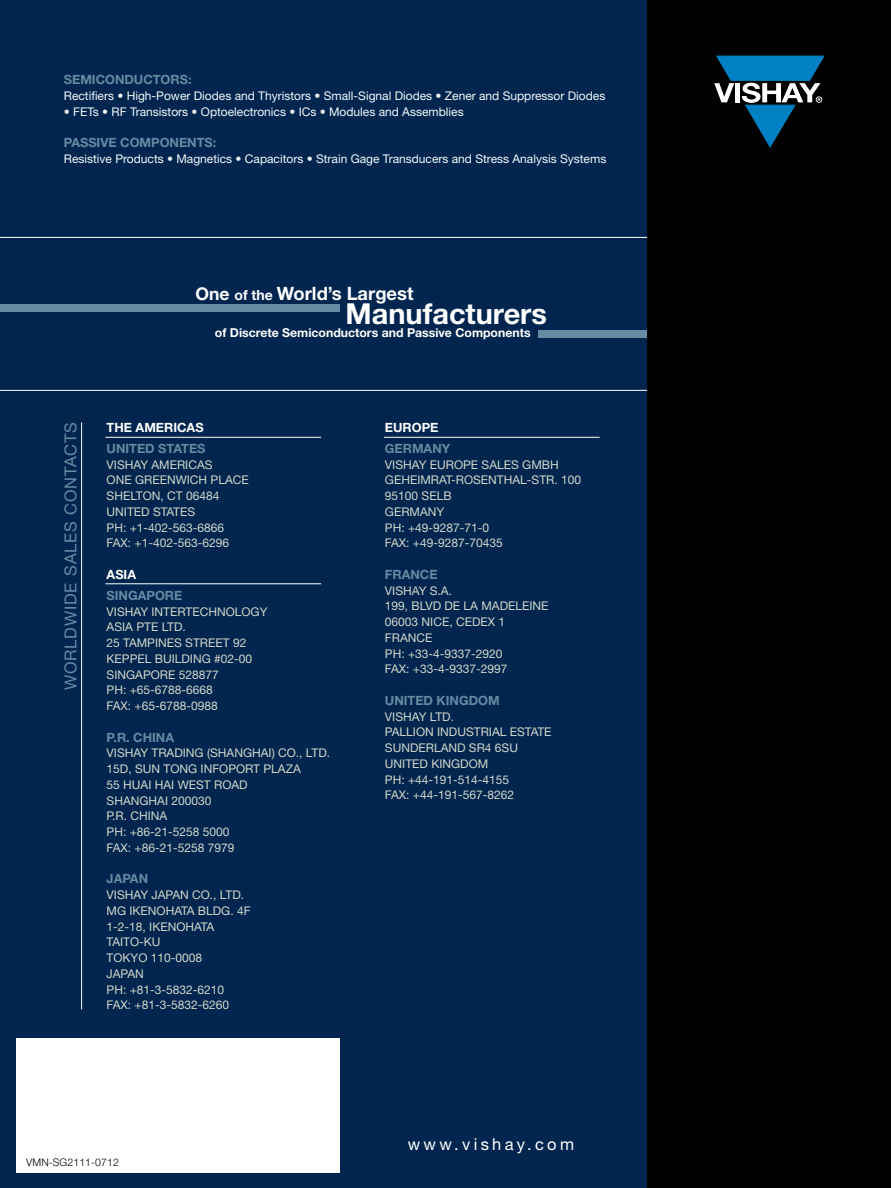
<style>
.page{position:relative;width:891px;height:1188px;background:#00254f}
.page>*{position:absolute;margin:0;border:0;box-sizing:border-box;transform-origin:0 0}
.t1{font:700 28.95px "Helvetica Neue LT Std";color:#fff}
.t2{font:700 18.45px "Helvetica Neue LT Std";color:#fff}
.t3{font:16.5px "Helvetica Neue LT Std";letter-spacing:.05em;color:#658ba3}
.t4{font:16.5px "Helvetica Neue LT Std";letter-spacing:.2em;color:#fff}
.t5{font:700 12.75px "Helvetica Neue LT Std";color:#658ba3}
.t6{font:700 12.75px "Helvetica Neue LT Std";color:#fff}
.t7{font:700 12.3px "Helvetica Neue LT Std";color:#fff}
.t8{font:12px/15.8px "Helvetica Neue LT Std";color:#d4d7ca}
.t9{font:12px "Helvetica Neue LT Std";color:#f5f8f9}
.t10{font:300 10.5px "Helvetica Neue LT Std";letter-spacing:.01em;color:#000}
.s1{font-size:17.55px}
.s2{font-size:14.1px}
</style>
<div class="page">
<div style="left:16px;top:1038px;width:324px;height:135px;background:#fff"></div>
<div style="left:0;top:304px;width:340px;height:8px;background:#658ba3"></div>
<div style="left:538px;top:330px;width:111px;height:7px;background:#658ba3"></div>
<hr style="left:0;top:237px;width:654px;height:1px;background:#fff">
<hr style="left:0;top:390px;width:657px;height:1px;background:#fff">
<div style="left:647px;top:0;width:244px;height:1188px;background:#000"></div>
<svg style="left:714px;top:56px;width:110px;height:91px"></svg>
<hr style="left:81px;top:422px;width:1px;height:587px;background:#fff">
<hr style="left:105px;top:437px;width:216px;height:1px;background:#fff">
<hr style="left:105px;top:583px;width:216px;height:1px;background:#fff">
<hr style="left:384px;top:437px;width:216px;height:1px;background:#fff">
<p class="t5" style="left:64px;top:72px;width:129px">SEMICONDUCTORS:</p>
<p class="t9" style="left:64px;top:89px;width:543px">RECTIFIERS • HIGH-POWER DIODES AND THYRISTORS • SMALL-SIGNAL DIODES • ZENER AND SUPPRESSOR DIODES</p>
<p class="t9" style="left:64px;top:104px;width:401px">• FETS • RF TRANSISTORS • OPTOELECTRONICS • ICS • MODULES AND ASSEMBLIES</p>
<p class="t5" style="left:64px;top:135px;width:133px">PASSIVE COMPONENTS</p>
<p class="t5" style="left:213px;top:135px;width:5px">:</p>
<p class="t9" style="left:64px;top:152px;width:544px">RESISTIVE PRODUCTS • MAGNETICS • CAPACITORS • STRAIN GAGE TRANSDUCERS AND STRESS ANALYSIS SYSTEMS</p>
<h2 class="t2" style="left:196px;top:282px;width:220px"><span class="s1">ONE</span> <span class="s2">OF THE</span> WORLD’S LARGEST</h2>
<p class="t7" style="left:215px;top:325px;width:317px">OF DISCRETE SEMICONDUCTORS AND PASSIVE COMPONENTS</p>
<h1 class="t1" style="left:346px;top:296px;width:203px">MANUFACTURERS</h1>
<h3 class="t3" style="left:61px;top:690px;width:269px;rotate:-90deg">WOR LDWIDE SALES CONTACTS</h3>
<p class="t6" style="left:107px;top:419px;width:97px">THE AMERICAS</p>
<p class="t5" style="left:107px;top:440px;width:99px">UNITED STATES</p>
<p class="t8" style="left:107px;top:456px;width:79px">VIS HAY AMERICAS<br>ONE GREENWIC</p>
<p class="t8" style="left:107px;top:472px;width:144px;text-indent:92px">H PLACE<br>SHELTON, CT 06484<br>UNITED STATES<br>PH: +1-402-563-6866<br>FAX: +1-402-563-6296</p>
<p class="t6" style="left:107px;top:566px;width:31px">ASIA</p>
<p class="t5" style="left:107px;top:588px;width:77px">SINGAPORE</p>
<p class="t8" style="left:107px;top:603px;width:162px">VIS HAY I NTERTEC HNOLOGY<br>ASIA</p>
<p class="t8" style="left:107px;top:619px;width:147px;text-indent:30px">PTE LTD .<br>25 TAMPI NES STREET 92<br>KEPPEL BUI LDI NG #02-00<br>SI NGAP</p>
<p class="t8" style="left:107px;top:666px;width:114px;text-indent:44px">ORE 528877<br>PH: +65-6788-6668<br>FAX: +65-6788-0988</p>
<p class="t5" style="left:107px;top:729px;width:69px">P.R. CHINA</p>
<p class="t8" style="left:107px;top:745px;width:60px">VIS HAY TRADI</p>
<p class="t8" style="left:107px;top:745px;width:225px;text-indent:79px">NG (SHANGHAI) CO., LTD.<br>15D, SU N TONG INFOPORT PLAZA<br>55 HUAI</p>
<p class="t8" style="left:107px;top:777px;width:134px;text-indent:71px">WEST ROAD<br>SHANG HAI 200030<br>P.R. CHI NA<br>PH : +86-21-5258 5000<br>FAX: +86-21-5258 7979</p>
<p class="t5" style="left:107px;top:871px;width:41px">JAPAN</p>
<p class="t8" style="left:107px;top:887px;width:139px">VIS HAY JAPAN CO., LTD.<br>MG IKENOHATA</p>
<p class="t8" style="left:155px;top:777px;width:7px">HAI</p>
<p class="t8" style="left:107px;top:903px;width:146px;text-indent:91px">BLDG. 4F<br>1-2-18, IKENOHATA<br>TAITO-KU<br>TOKYO 110-0008<br>JAPAN<br>PH: +81-3-5832-6210<br>FAX: +81-3-5832-6260</p>
<p class="t10" style="left:26px;top:1156px;width:94px">VMN-SG2111-0712</p>
<p class="t6" style="left:385px;top:419px;width:55px">EUROPE</p>
<p class="t5" style="left:385px;top:440px;width:67px">GERMANY</p>
<p class="t8" style="left:385px;top:456px;width:198px">VISHAY EUROPE SALES GMBH<br>GEHEI MRAT-ROSENTHAL-STR. 100<br>95100 SELB<br>GERMANY<br>PH: +49-9287-71-0<br>FAX: +49-9287-70435</p>
<p class="t5" style="left:385px;top:566px;width:54px">FRANC E</p>
<p class="t8" style="left:385px;top:582px;width:165px">VIS HAY S.A.<br>199, BLVD DE LA MADELEI NE<br>06003 NICE, CEDEX 1<br>FRANCE<br>PH: +33-4-9337-2920<br>FAX: +33-4-9337-2997</p>
<p class="t5" style="left:385px;top:692px;width:116px">UNITED KINGDOM</p>
<p class="t8" style="left:385px;top:708px;width:73px">VIS HAY LTD .<br>PALLION INDUSTRIA</p>
<p class="t8" style="left:500px;top:724px;width:18px">L ESTAT</p>
<p class="t8" style="left:544px;top:724px;width:9px">E</p>
<p class="t8" style="left:385px;top:740px;width:135px">SU NDERLAND SR4 6SU<br>UNITED KI NGDOM<br>PH: +44-191-514-4155<br>FAX: +44-191-567-8262</p>
<h3 class="t4" style="left:408px;top:1134px;width:168px">WWW.VISHAY.COM</h3>
</div>
